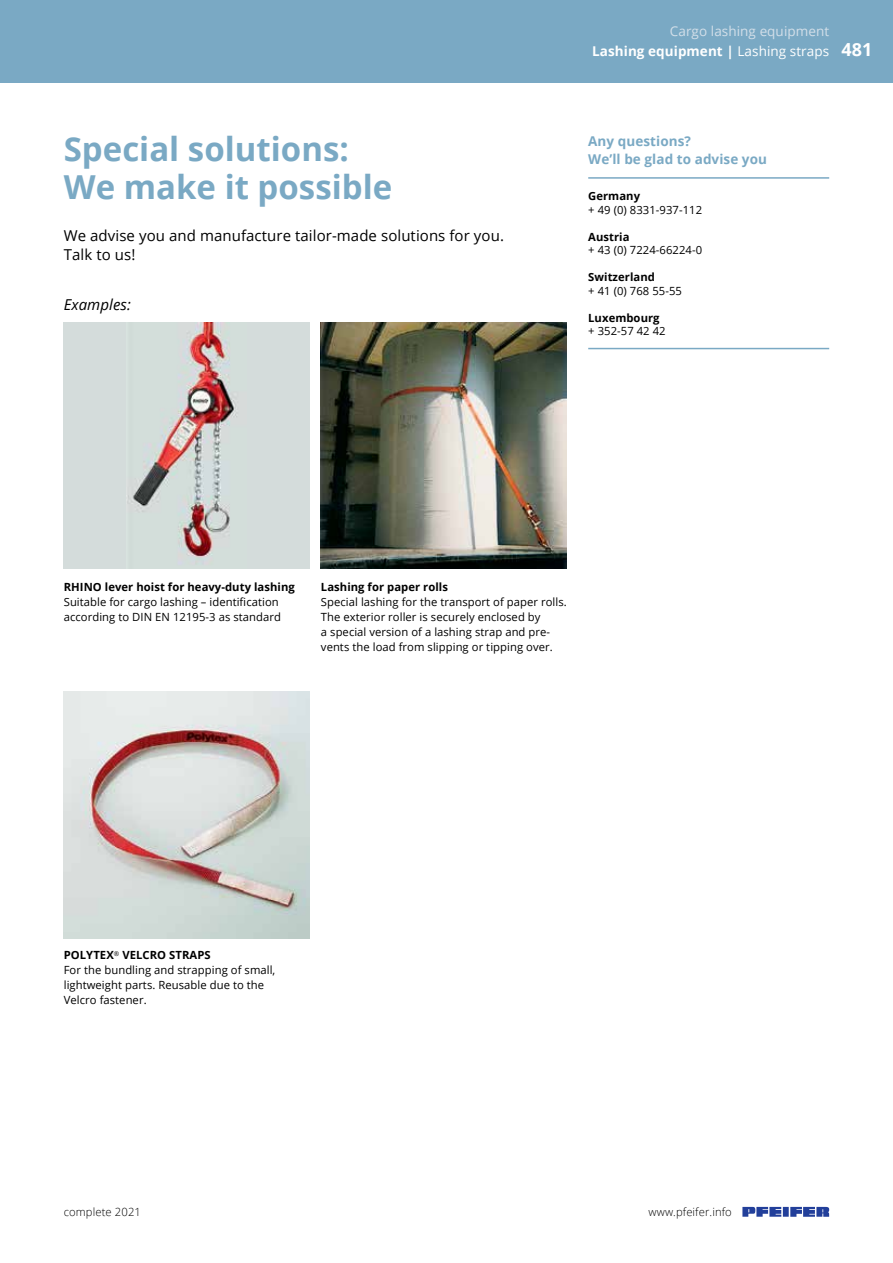
<style>
.page{position:relative;width:893px;height:1263px;background:#fff}
.page>*{position:absolute;margin:0;border:0;box-sizing:border-box;transform-origin:0 0}
.t1{font:700 33px/37.5px "Open Sans";color:#7aa9c4}
.t2{font:700 18px "Open Sans";color:#fff}
.t3{font:15px/19.5px "Open Sans";letter-spacing:.005em;color:#000}
.t4{font:italic 15px "Open Sans";letter-spacing:.005em;color:#000}
.t5{font:13.5px/20px "Open Sans";letter-spacing:.005em;color:#d3dfe9;text-align:right}
.t6{font:700 13.5px/18px "Open Sans";letter-spacing:.005em;color:#7aa9c4}
.t7{font:11.25px/15px "Open Sans";letter-spacing:.005em;color:#000}
.t8{font:700 11.25px "Open Sans";letter-spacing:.005em;color:#000}
.t9{font:300 11.25px "Open Sans";letter-spacing:.01em;color:#000}
.s1{font-weight:700;color:#fff}
.s2{color:#fff}
.s3{font-weight:700}
</style>
<div class="page">
<hr style="left:588px;top:177px;width:241px;height:2px;background:#7aa9c4">
<hr style="left:588px;top:348px;width:241px;height:1px;background:#7aa9c4">
<img style="left:321px;top:323px;width:246px;height:246px">
<img style="left:64px;top:692px;width:246px;height:246px">
<div style="left:64px;top:323px;width:246px;height:246px;background:#d4dcdb"></div>
<img style="left:128px;top:323px;width:109px;height:241px">
<div style="left:0;top:0;width:893px;height:83px;background:#7aa9c4"></div>
<svg style="left:742px;top:1207px;width:87px;height:10px"></svg>
<h1 class="t1" style="left:64px;top:130px;width:330px">Special solutions:<br>We make it possible</h1>
<h3 class="t3" style="left:64px;top:225px;width:442px">We advise you and manufacture tailor-made solutions for you.<br>Talk to us!</h3>
<h3 class="t4" style="left:64px;top:294px;width:69px">Examples:</h3>
<p class="t5" style="left:592px;top:21px;width:238px">Cargo lashing equipment<br><span class="s1">Lashing equipment |</span> <span class="s2">Lashing straps</span></p>
<h2 class="t2" style="left:841px;top:37px;width:33px">481</h2>
<p class="t6" style="left:588px;top:132px;width:180px">Any questions?<br>We’ll be glad to advise you</p>
<p class="t8" style="left:588px;top:188px;width:53px">Germany</p>
<p class="t7" style="left:588px;top:202px;width:115px">+ 49 (0) 8331-937-112</p>
<p class="t8" style="left:588px;top:228px;width:43px">Austria</p>
<p class="t7" style="left:588px;top:242px;width:115px">+ 43 (0) 7224-66224-0</p>
<p class="t8" style="left:588px;top:269px;width:68px">Switzerland</p>
<p class="t7" style="left:588px;top:283px;width:95px">+ 41 (0) 768 55-55</p>
<p class="t8" style="left:588px;top:309px;width:73px">Luxembourg</p>
<p class="t7" style="left:588px;top:323px;width:79px">+ 352-57 42 42</p>
<p class="t8" style="left:64px;top:579px;width:233px">RHINO lever hoist for heavy-duty lashing</p>
<p class="t7" style="left:64px;top:595px;width:219px">Suitable for cargo lashing – identification according to DIN EN 12195-3 as standard</p>
<p class="t8" style="left:321px;top:579px;width:129px">Lashing for paper rolls</p>
<p class="t7" style="left:321px;top:595px;width:247px">Special lashing for the transport of paper rolls.<br>The exterior roller is securely enclosed by<br>a special version of a lashing strap and pre&shy;vents the load from slipping or tipping over.</p>
<p class="t7" style="left:64px;top:947px;width:213px"><span class="s3">POLYTEX</span><sup>®</sup> <span class="s3">VELCRO STRAPS<br></span>For the bundling and strapping of small, lightweight parts. Reusable due to the<br>Velcro fastener.</p>
<p class="t9" style="left:64px;top:1204px;width:79px">complete 2021</p>
<p class="t9" style="left:648px;top:1204px;width:85px">www.pfeifer.info</p>
</div>
